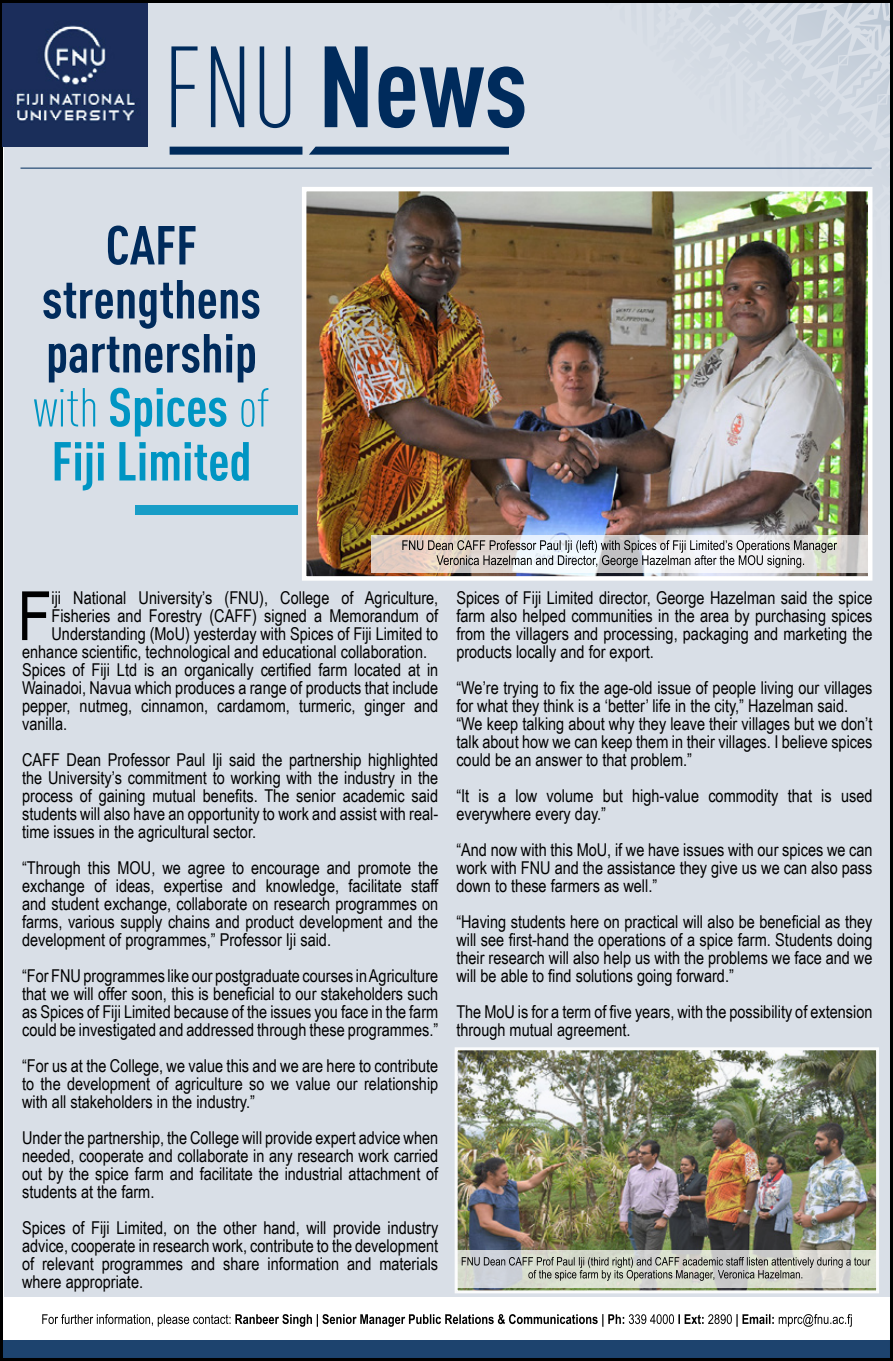
<style>
.page{position:relative;width:893px;height:1361px;background:#fff}
.page>*{position:absolute;margin:0;border:0;box-sizing:border-box;transform-origin:0 0}
.t1{font:700 113.4px "FFDIN Pro Cond";color:#002b5c}
.t2{font:67.95px "Arial Narrow";color:#000}
.t3{font:700 54px/54px "FFDIN Pro Cond";color:#002b5c;text-align:center}
.t4{font:17.7px/18px "Arial Narrow";color:#000;text-align:justify}
.s1{font-weight:300}
.s2{font-weight:300;color:#0095c3}
.s3{color:#0095c3}
</style>
<div class="page">
<svg style="left:0;top:1340px;width:893px;height:21px;background:#18385d"></svg>
<div style="left:4px;top:0;width:889px;height:1296px;background:#d9dfe7"></div>
<svg style="left:604px;top:4px;width:285px;height:287px"></svg>
<svg style="left:309px;top:147px;width:200px;height:8px;background:#0c3564"></svg>
<div style="left:170px;top:147px;width:132px;height:8px;background:#002b5c"></div>
<hr style="left:21px;top:168px;width:851px;height:1px;background:#002b5c">
<svg style="left:42px;top:1314px;width:810px;height:12px"></svg>
<img style="left:2px;top:4px;width:146px;height:143px">
<img style="left:307px;top:192px;width:560px;height:383px">
<div style="left:302px;top:187px;width:570px;height:393px;border:4px solid #fff"></div>
<svg style="left:372px;top:535px;width:496px;height:37px;background:#e0dbd8"></svg>
<div style="left:135px;top:505px;width:162px;height:9px;background:#189dc7"></div>
<img style="left:459px;top:1051px;width:416px;height:238px">
<div style="left:455px;top:1047px;width:424px;height:246px;border:3px solid #fff"></div>
<svg style="left:456px;top:1250px;width:422px;height:37px;background:#d5d8d0"></svg>
<svg style="left:462px;top:1257px;width:408px;height:23px;background:#b0b2ac"></svg>
<svg style="left:402px;top:540px;width:435px;height:28px;background:#bab9b8"></svg>
<h1 class="t1" style="left:163px;top:1px;width:366px"><span class="s1">FNU</span> News</h1>
<h3 class="t3" style="left:34px;top:213px;width:237px">CAFF strengthens partnership <span class="s2">with</span> <span class="s3">Spices</span> <span class="s2">of<br></span><span class="s3">Fiji Limited</span></h3>
<h2 class="t2" style="left:17px;top:566px;width:36px">F</h2>
<p class="t4" style="left:51px;top:588px;width:388px">iji National University’s (FNU), College of Agriculture,</p>
<p class="t4" style="left:51px;top:606px;width:388px">Fisheries and Forestry (CAFF) signed a Memorandum of</p>
<p class="t4" style="left:51px;top:624px;width:388px">Understanding (MoU) yesterday with Spices of Fiji Limited to</p>
<p class="t4" style="left:22px;top:642px;width:407px">enhance scientific, technological and educational collaboration.</p>
<p class="t4" style="left:22px;top:660px;width:418px">Spices of Fiji Ltd is an organically certified farm located at in</p>
<p class="t4" style="left:22px;top:678px;width:418px">Wainadoi, Navua which produces a range of products that include</p>
<p class="t4" style="left:22px;top:696px;width:418px">pepper, nutmeg, cinnamon, cardamom, turmeric, ginger and</p>
<p class="t4" style="left:22px;top:714px;width:47px">vanilla.</p>
<p class="t4" style="left:22px;top:750px;width:418px">CAFF Dean Professor Paul Iji said the partnership highlighted the University’s commitment to working with the industry in the process of gaining mutual benefits. The senior academic said students will also have an opportunity to work and assist with real&shy;time issues in the agricultural sector.</p>
<p class="t4" style="left:22px;top:858px;width:418px">“Through this MOU, we agree to encourage and promote the exchange of ideas, expertise and knowledge, facilitate staff and student exchange, collaborate on research programmes on farms, various supply chains and product development and the development of programmes,” Professor Iji said.</p>
<p class="t4" style="left:22px;top:966px;width:418px">“For FNU programmes like our postgraduate courses in Agriculture that we will offer soon, this is beneficial to our stakeholders such as Spices of Fiji Limited because of the issues you face in the farm could be investigated and addressed through these programmes.”</p>
<p class="t4" style="left:22px;top:1056px;width:418px">“For us at the College, we value this and we are here to contribute to the development of agriculture so we value our relationship with all stakeholders in the industry.”</p>
<p class="t4" style="left:22px;top:1128px;width:418px">Under the partnership, the College will provide expert advice when needed, cooperate and collaborate in any research work carried out by the spice farm and facilitate the industrial attachment of students at the farm.</p>
<p class="t4" style="left:22px;top:1218px;width:418px">Spices of Fiji Limited, on the other hand, will provide industry advice, cooperate in research work, contribute to the development of relevant programmes and share information and materials where appropriate.</p>
<p class="t4" style="left:456px;top:588px;width:418px">Spices of Fiji Limited director, George Hazelman said the spice farm also helped communities in the area by purchasing spices from the villagers and processing, packaging and marketing the products locally and for export.</p>
<p class="t4" style="left:456px;top:678px;width:418px;text-align:left">“We’re trying to fix the age-old issue of people living our villages for what they think is a ‘better’ life in the city,” Hazelman said. “We keep talking about why they leave their villages but we don’t talk about how we can keep them in their villages. I believe spices could be an answer to that problem.”</p>
<p class="t4" style="left:456px;top:786px;width:418px">“It is a low volume but high-value commodity that is used everywhere every day.”</p>
<p class="t4" style="left:456px;top:840px;width:418px">“And now with this MoU, if we have issues with our spices we can work with FNU and the assistance they give us we can also pass down to these farmers as well.”</p>
<p class="t4" style="left:456px;top:912px;width:418px">“Having students here on practical will also be beneficial as they will see first-hand the operations of a spice farm. Students doing their research will also help us with the problems we face and we will be able to find solutions going forward.”</p>
<p class="t4" style="left:456px;top:1002px;width:418px">The MoU is for a term of five years, with the possibility of extension through mutual agreement.</p>
</div>
